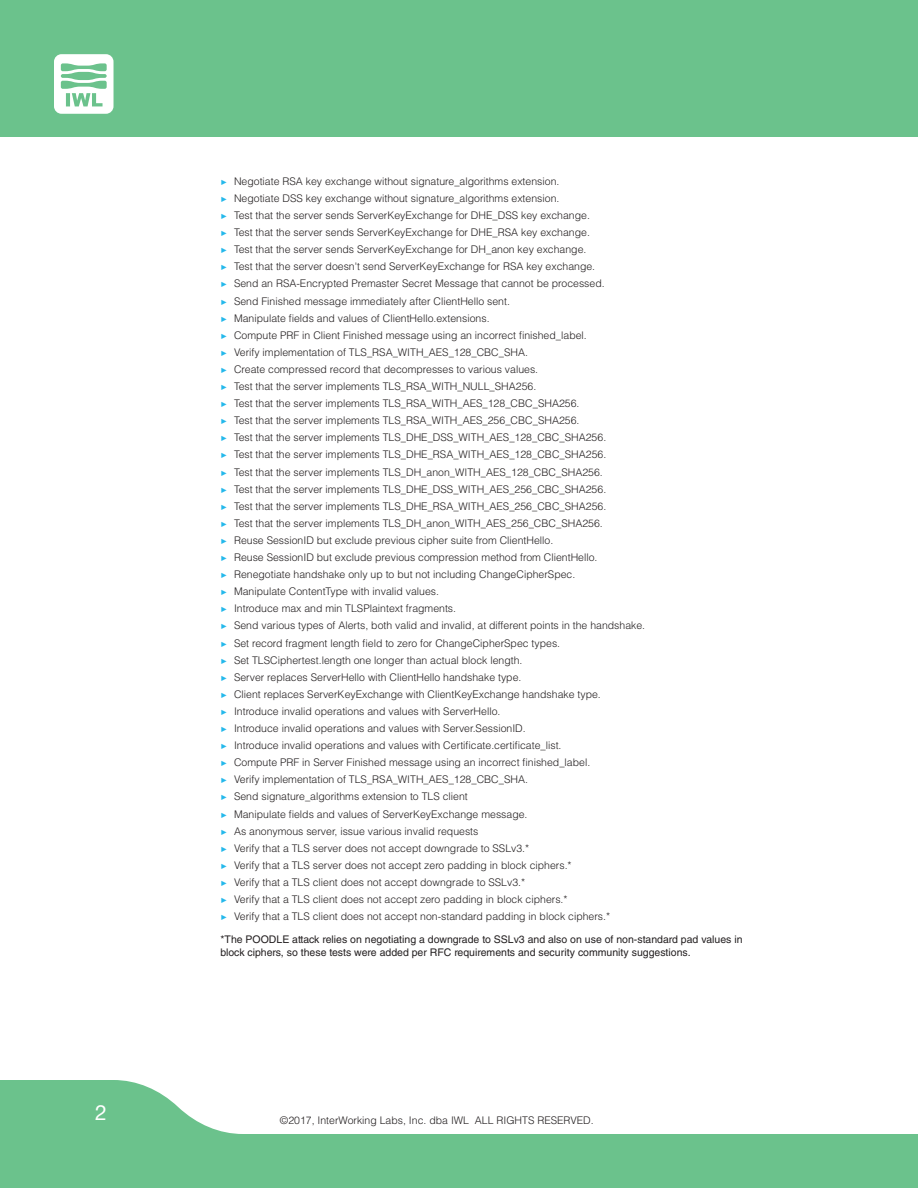
<style>
.page{position:relative;width:918px;height:1188px;background:#fff}
.page>*{position:absolute;margin:0;border:0;box-sizing:border-box;transform-origin:0 0}
.t1{font:21px "Helvetica LT Std Fraction";color:#fff}
.t2{font:300 10.5px "Helvetica LT Std";color:#231f20}
.t3{font:10.5px/12.6px "Helvetica LT Std";color:#231f20}
.s1{font-family:"Lucida Sans Unicode";font-weight:400;font-size:9px;color:#24b8eb}
</style>
<div class="page">
<svg style="left:0;top:1080px;width:918px;height:108px;fill:#6bc28c"></svg>
<div style="left:0;top:0;width:918px;height:136px;background:#6bc28c"></div>
<svg style="left:54px;top:54px;width:60px;height:60px"></svg>
<p class="t1" style="left:95px;top:1104px;width:13px">2</p>
<p class="t2" style="left:220px;top:175px;width:340px"><span class="s1">▶</span> Negotiate RSA key exchange without signature_algorithms extension.</p>
<p class="t2" style="left:220px;top:192px;width:340px"><span class="s1">▶</span> Negotiate DSS key exchange without signature_algorithms extension.</p>
<p class="t2" style="left:220px;top:209px;width:371px"><span class="s1">▶</span> Test that the server sends ServerKeyExchange for DHE_DSS key exchange.</p>
<p class="t2" style="left:220px;top:226px;width:371px"><span class="s1">▶</span> Test that the server sends ServerKeyExchange for DHE_RSA key exchange.</p>
<p class="t2" style="left:220px;top:243px;width:367px"><span class="s1">▶</span> Test that the server sends ServerKeyExchange for DH_anon key exchange.</p>
<p class="t2" style="left:220px;top:260px;width:376px"><span class="s1">▶</span> Test that the server doesn't send ServerKeyExchange for RSA key exchange.</p>
<p class="t2" style="left:220px;top:277px;width:386px"><span class="s1">▶</span> Send an RSA-Encrypted Premaster Secret Message that cannot be processed.</p>
<p class="t2" style="left:220px;top:294px;width:291px"><span class="s1">▶</span> Send Finished message immediately after ClientHello sent.</p>
<p class="t2" style="left:220px;top:311px;width:271px"><span class="s1">▶</span> Manipulate fields and values of ClientHello.extensions.</p>
<p class="t2" style="left:220px;top:328px;width:368px"><span class="s1">▶</span> Compute PRF in Client Finished message using an incorrect finished_label.</p>
<p class="t2" style="left:220px;top:346px;width:309px"><span class="s1">▶</span> Verify implementation of TLS_RSA_WITH_AES_128_CBC_SHA.</p>
<p class="t2" style="left:220px;top:363px;width:319px"><span class="s1">▶</span> Create compressed record that decompresses to various values.</p>
<p class="t2" style="left:220px;top:380px;width:317px"><span class="s1">▶</span> Test that the server implements TLS_RSA_WITH_NULL_SHA256.</p>
<p class="t2" style="left:220px;top:397px;width:360px"><span class="s1">▶</span> Test that the server implements TLS_RSA_WITH_AES_128_CBC_SHA256.</p>
<p class="t2" style="left:220px;top:414px;width:360px"><span class="s1">▶</span> Test that the server implements TLS_RSA_WITH_AES_256_CBC_SHA256.</p>
<p class="t2" style="left:220px;top:431px;width:387px"><span class="s1">▶</span> Test that the server implements TLS_DHE_DSS_WITH_AES_128_CBC_SHA256.</p>
<p class="t2" style="left:220px;top:448px;width:387px"><span class="s1">▶</span> Test that the server implements TLS_DHE_RSA_WITH_AES_128_CBC_SHA256.</p>
<p class="t2" style="left:220px;top:465px;width:384px"><span class="s1">▶</span> Test that the server implements TLS_DH_anon_WITH_AES_128_CBC_SHA256.</p>
<p class="t2" style="left:220px;top:482px;width:387px"><span class="s1">▶</span> Test that the server implements TLS_DHE_DSS_WITH_AES_256_CBC_SHA256.</p>
<p class="t2" style="left:220px;top:499px;width:387px"><span class="s1">▶</span> Test that the server implements TLS_DHE_RSA_WITH_AES_256_CBC_SHA256.</p>
<p class="t2" style="left:220px;top:517px;width:384px"><span class="s1">▶</span> Test that the server implements TLS_DH_anon_WITH_AES_256_CBC_SHA256.</p>
<p class="t2" style="left:220px;top:534px;width:334px"><span class="s1">▶</span> Reuse SessionID but exclude previous cipher suite from ClientHello.</p>
<p class="t2" style="left:220px;top:551px;width:379px"><span class="s1">▶</span> Reuse SessionID but exclude previous compression method from ClientHello.</p>
<p class="t2" style="left:220px;top:568px;width:356px"><span class="s1">▶</span> Renegotiate handshake only up to but not including ChangeCipherSpec.</p>
<p class="t2" style="left:220px;top:585px;width:220px"><span class="s1">▶</span> Manipulate ContentType with invalid values.</p>
<p class="t2" style="left:220px;top:602px;width:237px"><span class="s1">▶</span> Introduce max and min TLSPlaintext fragments.</p>
<p class="t2" style="left:220px;top:619px;width:426px"><span class="s1">▶</span> Send various types of Alerts, both valid and invalid, at different points in the handshake.</p>
<p class="t2" style="left:220px;top:636px;width:341px"><span class="s1">▶</span> Set record fragment length field to zero for ChangeCipherSpec types.</p>
<p class="t2" style="left:220px;top:653px;width:303px"><span class="s1">▶</span> Set TLSCiphertest.length one longer than actual block length.</p>
<p class="t2" style="left:220px;top:670px;width:302px"><span class="s1">▶</span> Server replaces ServerHello with ClientHello handshake type.</p>
<p class="t2" style="left:220px;top:688px;width:382px"><span class="s1">▶</span> Client replaces ServerKeyExchange with ClientKeyExchange handshake type.</p>
<p class="t2" style="left:220px;top:705px;width:281px"><span class="s1">▶</span> Introduce invalid operations and values with ServerHello.</p>
<p class="t2" style="left:220px;top:722px;width:307px"><span class="s1">▶</span> Introduce invalid operations and values with Server.SessionID.</p>
<p class="t2" style="left:220px;top:739px;width:343px"><span class="s1">▶</span> Introduce invalid operations and values with Certificate.certificate_list.</p>
<p class="t2" style="left:220px;top:756px;width:371px"><span class="s1">▶</span> Compute PRF in Server Finished message using an incorrect finished_label.</p>
<p class="t2" style="left:220px;top:773px;width:309px"><span class="s1">▶</span> Verify implementation of TLS_RSA_WITH_AES_128_CBC_SHA.</p>
<p class="t2" style="left:220px;top:790px;width:249px"><span class="s1">▶</span> Send signature_algorithms extension to TLS client</p>
<p class="t2" style="left:220px;top:807px;width:309px"><span class="s1">▶</span> Manipulate fields and values of ServerKeyExchange message.</p>
<p class="t2" style="left:220px;top:824px;width:260px"><span class="s1">▶</span> As anonymous server, issue various invalid requests</p>
<p class="t2" style="left:220px;top:841px;width:310px"><span class="s1">▶</span> Verify that a TLS server does not accept downgrade to SSLv3.*</p>
<p class="t2" style="left:220px;top:859px;width:353px"><span class="s1">▶</span> Verify that a TLS server does not accept zero padding in block ciphers.*</p>
<p class="t2" style="left:220px;top:876px;width:306px"><span class="s1">▶</span> Verify that a TLS client does not accept downgrade to SSLv3.*</p>
<p class="t2" style="left:220px;top:893px;width:349px"><span class="s1">▶</span> Verify that a TLS client does not accept zero padding in block ciphers.*</p>
<p class="t2" style="left:220px;top:910px;width:391px"><span class="s1">▶</span> Verify that a TLS client does not accept non-standard padding in block ciphers.*</p>
<p class="t3" style="left:220px;top:933px;width:524px">*The POODLE attack relies on negotiating a downgrade to SSLv3 and also on use of non-standard pad values in block ciphers, so these tests were added per RFC requirements and security community suggestions.</p>
<p class="t2" style="left:280px;top:1113px;width:315px">©2017, InterWorking Labs, Inc. dba IWL ALL RIGHTS RESERVED.</p>
</div>
